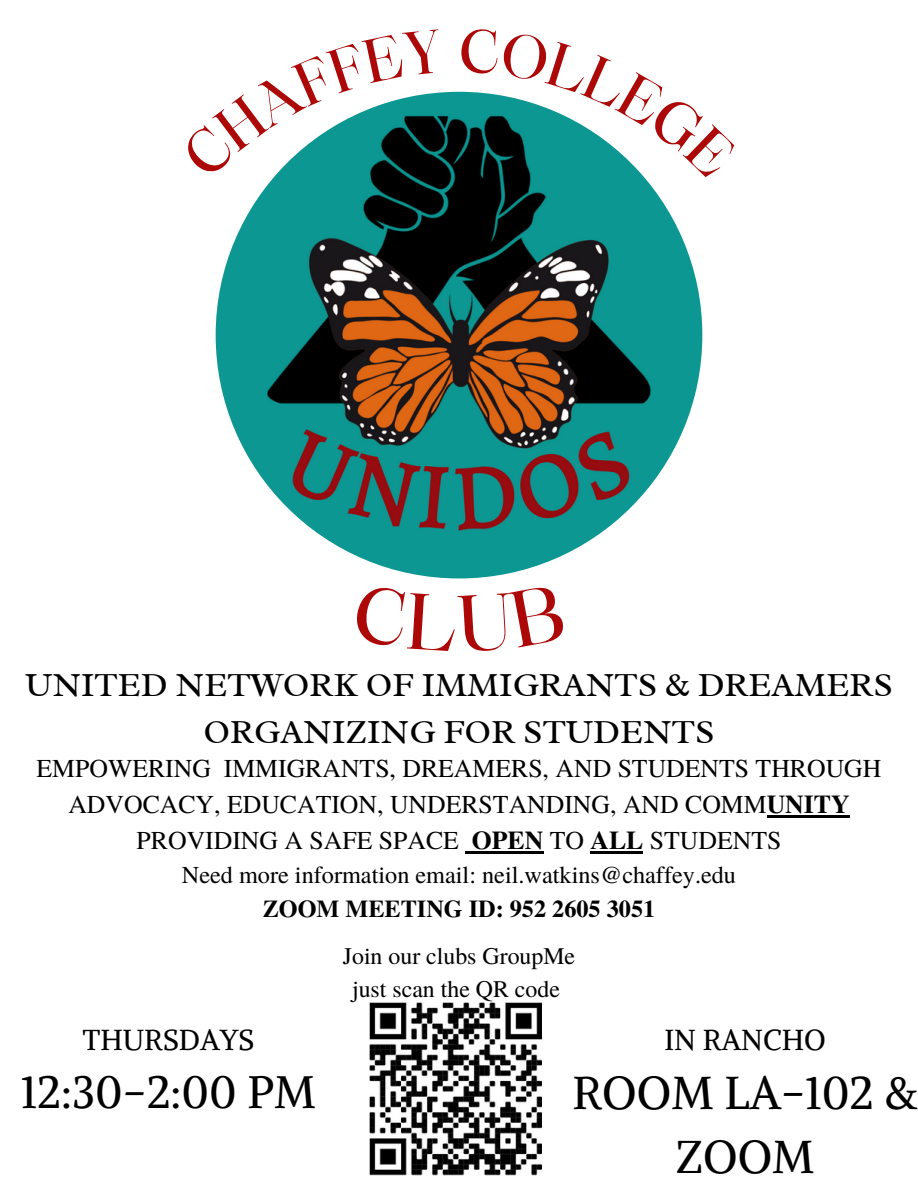
<style>
.page{position:relative;width:918px;height:1188px;background:#fff}
.page>*{position:absolute;margin:0;border:0;box-sizing:border-box;transform-origin:0 0}
.t1{font:45.9px/64.2px "Alike";color:#000;text-align:center}
.t2{font:45.3px "Alike";color:#000}
.t3{font:34.05px/47.2px "Radley";color:#000;text-align:center}
.t4{font:28.8px "Alike";color:#000}
.t5{font:25.8px/36px "Te X Gyre Termes";color:#000;text-align:center}
.t6{font:24.3px "Te X Gyre Termes";color:#000}
.t7{font:700 24.3px "Te X Gyre Termes";color:#000}
.t8{font:23.85px/32.7px "Te X Gyre Termes";color:#000;text-align:center}
.s1{font-weight:700}
</style>
<div class="page">
<img style="left:216px;top:92px;width:486px;height:486px;border-radius:50%">
<img style="left:370px;top:1002px;width:172px;height:174px">
<hr style="left:767px;top:816px;width:83px;height:2px;background:#000">
<svg style="left:465px;top:852px;width:7px;height:2px"></svg>
<hr style="left:472px;top:852px;width:71px;height:2px;background:#000">
<hr style="left:591px;top:852px;width:52px;height:2px;background:#000">
<svg style="left:272px;top:92px;width:170px;height:87px"></svg>
<svg style="left:460px;top:91px;width:187px;height:89px"></svg>
<h3 class="t3" style="left:25px;top:661px;width:869px">UNITED NETWORK OF IMMIGRANTS &amp; DREAMERS<br>ORGANIZING FOR STUDENTS</h3>
<p class="t5" style="left:37px;top:749px;width:846px">EMPOWERING IMMIGRANTS, DREAMERS, AND STUDENTS THROUGH<br>ADVOCACY, EDUCATION, UNDERSTANDING, AND COMM<span class="s1">UNITY<br></span>PROVIDING A SAFE SPACE <span class="s1">OPEN</span> TO <span class="s1">ALL</span> STUDENTS</p>
<p class="t6" style="left:182px;top:857px;width:556px">Need more information email: neil.watkins@chaffey.edu</p>
<p class="t7" style="left:263px;top:890px;width:394px">ZOOM MEETING ID: 952 2605 3051</p>
<p class="t8" style="left:343px;top:939px;width:234px">Join our clubs GroupMe just scan the QR code</p>
<p class="t4" style="left:83px;top:1022px;width:173px">THURSDAYS</p>
<h2 class="t2" style="left:21px;top:1063px;width:296px">12:30-2:00 PM</h2>
<p class="t4" style="left:664px;top:1022px;width:163px">IN RANCHO</p>
<h1 class="t1" style="left:572px;top:1060px;width:347px">ROOM LA-102 &amp;<br>ZOOM</h1>
</div>
